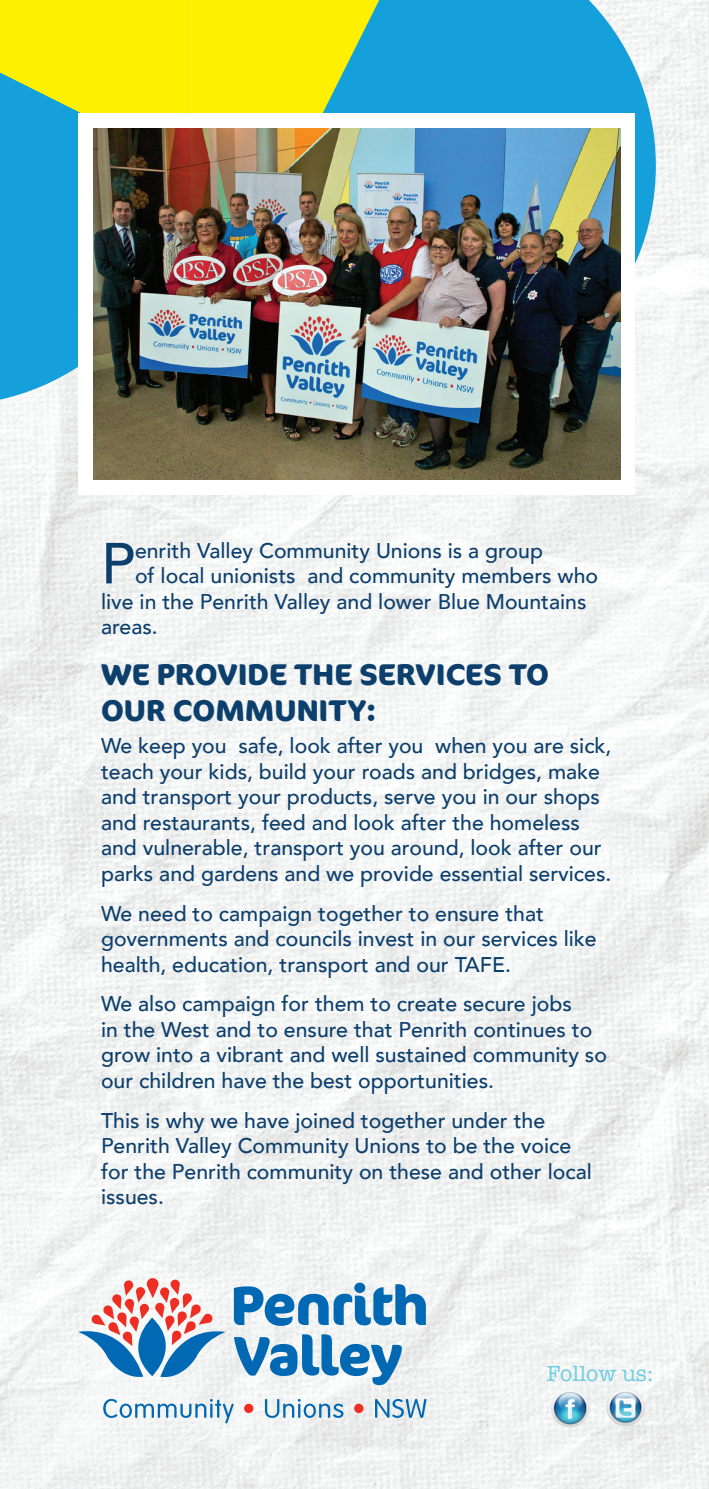
<style>
.page{position:relative;width:709px;height:1489px;background:#fff}
.page>*{position:absolute;margin:0;border:0;box-sizing:border-box;transform-origin:0 0}
.t1{font:500 57.25px "Avenir";color:#0c3f6c}
.t2{font:700 30px/36px "Cocon";color:#0c3f6c}
.t3{font:22.5px "American Typewriter";color:#71cdde}
.t4{font:500 21.25px/25.5px "Avenir";color:#0c3f6c}
</style>
<div class="page">
<img style="left:0;top:0;width:709px;height:1488px">
<svg style="left:379px;top:0;width:277px;height:405px;fill:#16a0db"></svg>
<svg style="left:187px;top:0;width:192px;height:113px;background:#dce520"></svg>
<svg style="left:0;top:166px;width:78px;height:239px;background:#27a6dd"></svg>
<svg style="left:0;top:0;width:187px;height:166px;background:#c9de32"></svg>
<svg style="left:103px;top:1398px;width:131px;height:25px"></svg>
<div style="left:244px;top:1403px;width:9px;height:9px;background:#ee2e22;border-radius:50%"></div>
<svg style="left:265px;top:1398px;width:78px;height:19px"></svg>
<div style="left:354px;top:1403px;width:9px;height:9px;background:#ee2e22;border-radius:50%"></div>
<svg style="left:375px;top:1398px;width:51px;height:19px"></svg>
<svg style="left:234px;top:1282px;width:192px;height:43px"></svg>
<svg style="left:234px;top:1334px;width:168px;height:50px"></svg>
<svg style="left:78px;top:1277px;width:148px;height:102px"></svg>
<div style="left:78px;top:113px;width:557px;height:381px;background:#fff"></div>
<img style="left:93px;top:128px;width:527px;height:352px">
<img style="left:551px;top:1388px;width:38px;height:39px;border-radius:19px">
<img style="left:606px;top:1387px;width:38px;height:38px;border-radius:19px">
<h1 class="t1" style="left:101px;top:514px;width:35px">P</h1>
<p class="t4" style="left:135px;top:536px;width:409px">enrith Valley Community Unions is a group</p>
<p class="t4" style="left:135px;top:562px;width:464px">of local unionists and community members who</p>
<p class="t4" style="left:101px;top:587px;width:487px">live in the Penrith Valley and lower Blue Mountains</p>
<p class="t4" style="left:101px;top:613px;width:58px">areas.</p>
<h2 class="t2" style="left:101px;top:656px;width:449px">WE PROVIDE THE SERVICES TO<br>OUR COMMUNITY:</h2>
<p class="t4" style="left:101px;top:732px;width:512px">We keep you safe, look after you when you are sick, teach your kids, build your roads and bridges, make and transport your products, serve you in our shops and restaurants, feed and look after the homeless and vulnerable, transport you around, look after our parks and gardens and we provide essential services.</p>
<p class="t4" style="left:101px;top:899px;width:497px">We need to campaign together to ensure that governments and councils invest in our services like health, education, transport and our TAFE.</p>
<p class="t4" style="left:101px;top:989px;width:507px">We also campaign for them to create secure jobs<br>in the West and to ensure that Penrith continues to grow into a vibrant and well sustained community so our children have the best opportunities.</p>
<p class="t4" style="left:101px;top:1106px;width:492px">This is why we have joined together under the Penrith Valley Community Unions to be the voice for the Penrith community on these and other local issues.</p>
<p class="t3" style="left:546px;top:1355px;width:108px">Follow us:</p>
</div>
